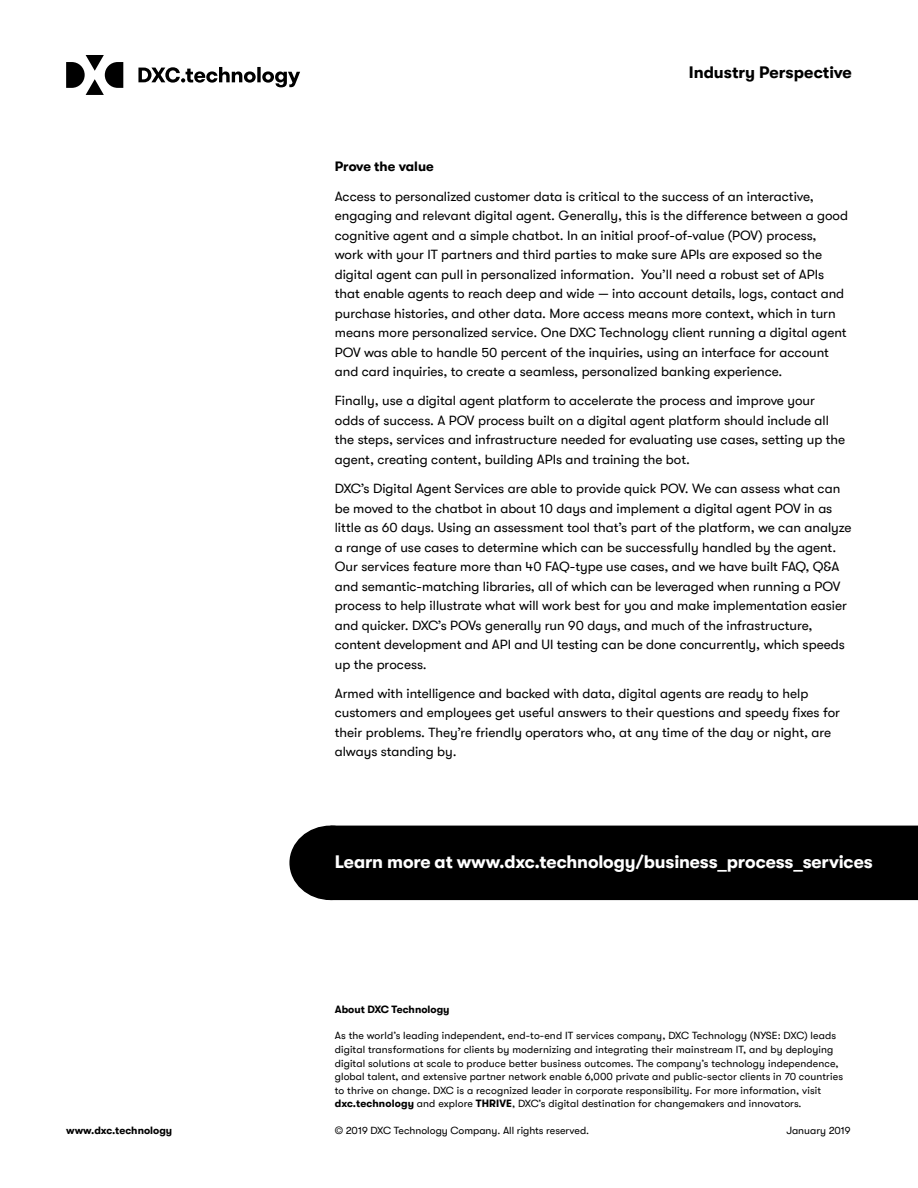
<style>
.page{position:relative;width:918px;height:1188px;background:#fff}
.page>*{position:absolute;margin:0;border:0;box-sizing:border-box;transform-origin:0 0}
.t1{font:700 18px "GT Walsheim Pro";letter-spacing:-.01em;color:#fff}
.t2{font:700 16.5px "GT Walsheim Pro";color:#000}
.t3{font:13.5px/19.5px "GT Walsheim Pro";color:#000}
.t4{font:700 13.5px "GT Walsheim Pro";color:#000}
.t5{font:10.5px/13.5px "GT Walsheim Pro";letter-spacing:.01em;color:#000}
.t6{font:700 10.5px "GT Walsheim Pro";color:#000}
.s1{font-weight:700}
</style>
<div class="page">
<svg style="left:66px;top:55px;width:234px;height:40px"></svg>
<div style="left:337px;top:826px;width:581px;height:74px;background:#000"></div>
<div style="left:290px;top:826px;width:81px;height:73px;background:#000;border-radius:50%"></div>
<div style="left:289px;top:826px;width:83px;height:74px;border:2px solid #000;border-radius:50%"></div>
<p class="t6" style="left:66px;top:1124px;width:108px">www.dxc.technology</p>
<p class="t2" style="left:689px;top:63px;width:165px">Industry Perspective</p>
<p class="t4" style="left:335px;top:159px;width:101px">Prove the value</p>
<p class="t3" style="left:335px;top:186px;width:515px">Access to personalized customer data is critical to the success of an interactive, engaging and relevant digital agent. Generally, this is the difference between a good cognitive agent and a simple chatbot. In an initial proof-of-value (POV) process, work with your IT partners and third parties to make sure APIs are exposed so the digital agent can pull in personalized information. You’ll need a robust set of APIs that enable agents to reach deep and wide — into account details, logs, contact and purchase histories, and other data. More access means more context, which in turn means more personalized service. One DXC Technology client running a digital agent POV was able to handle 50 percent of the inquiries, using an interface for account and card inquiries, to create a seamless, personalized banking experience.</p>
<p class="t3" style="left:335px;top:391px;width:512px">Finally, use a digital agent platform to accelerate the process and improve your odds of success. A POV process built on a digital agent platform should include all the steps, services and infrastructure needed for evaluating use cases, setting up the agent, creating content, building APIs and training the bot.</p>
<p class="t3" style="left:335px;top:479px;width:518px">DXC’s Digital Agent Services are able to provide quick POV. We can assess what can be moved to the chatbot in about 10 days and implement a digital agent POV in as little as 60 days. Using an assessment tool that’s part of the platform, we can analyze a range of use cases to determine which can be successfully handled by the agent.<br>Our services feature more than 40 FAQ-type use cases, and we have built FAQ, Q&amp;A and semantic-matching libraries, all of which can be leveraged when running a POV process to help illustrate what will work best for you and make implementation easier and quicker. DXC’s POVs generally run 90 days, and much of the infrastructure, content development and API and UI testing can be done concurrently, which speeds up the process.</p>
<p class="t3" style="left:335px;top:684px;width:507px">Armed with intelligence and backed with data, digital agents are ready to help customers and employees get useful answers to their questions and speedy fixes for their problems. They’re friendly operators who, at any time of the day or night, are always standing by.</p>
<h1 class="t1" style="left:335px;top:852px;width:539px">Learn more at www.dxc.technology/business_process_services</h1>
<p class="t6" style="left:335px;top:1003px;width:116px">About DXC Technology</p>
<p class="t5" style="left:335px;top:1029px;width:510px">As the world’s leading independent, end-to-end IT services company, DXC Technology (NYSE: DXC) leads digital transformations for clients by modernizing and integrating their mainstream IT, and by deploying digital solutions at scale to produce better business outcomes. The company’s technology independence, global talent, and extensive partner network enable 6,000 private and public-sector clients in 70 countries to thrive on change. DXC is a recognized leader in corporate responsibility. For more information, visit <span class="s1">dxc.technology</span> and explore <span class="s1">THRIVE</span>, DXC’s digital destination for changemakers and innovators.</p>
<p class="t5" style="left:335px;top:1124px;width:256px">© 2019 DXC Technology Company. All rights reserved.</p>
<p class="t5" style="left:786px;top:1124px;width:66px">January 2019</p>
</div>
